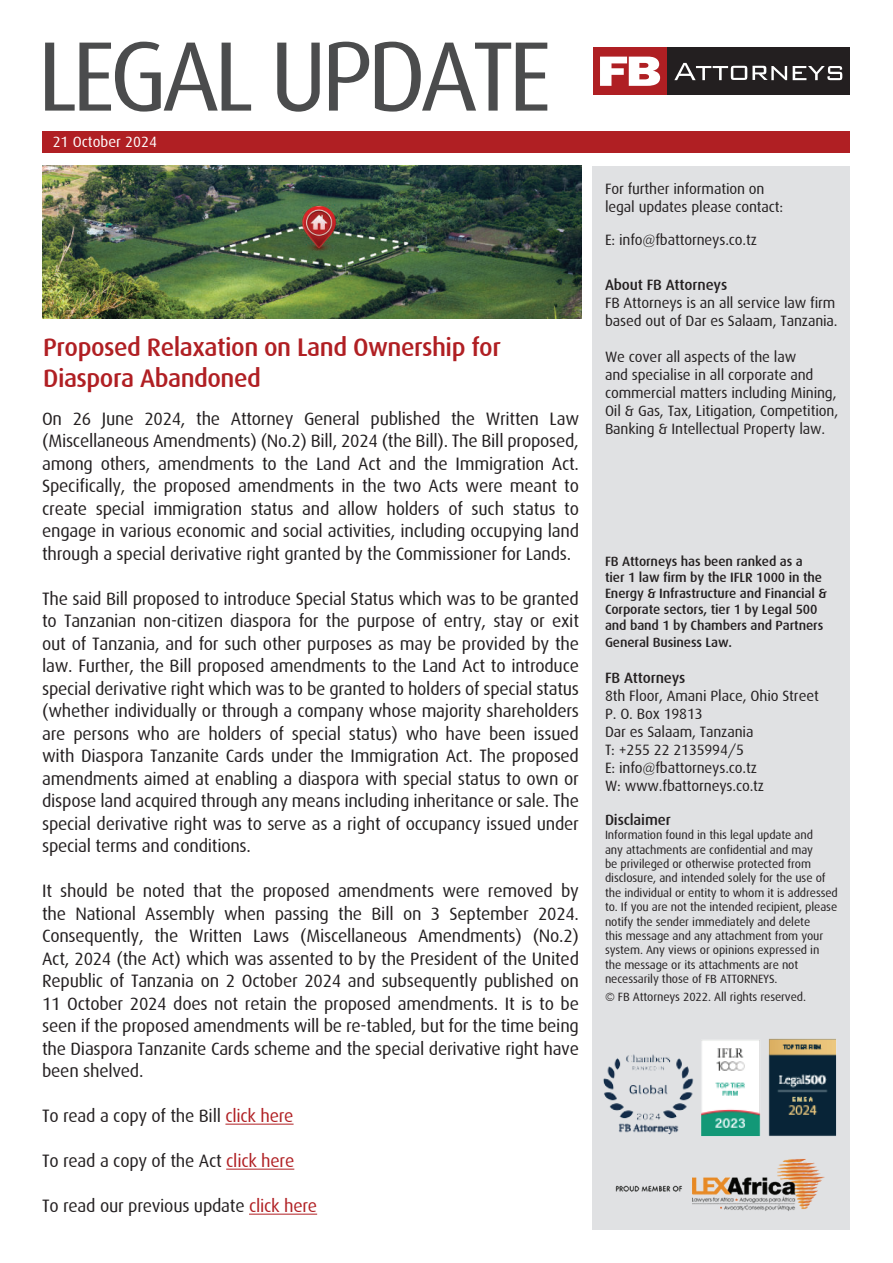
<style>
.page{position:relative;width:893px;height:1263px;background:#fff}
.page>*{position:absolute;margin:0;border:0;box-sizing:border-box;transform-origin:0 0}
.t1{font:98.85px "Dax";letter-spacing:-.06em;color:#4b4c4d}
.t2{font:500 25.5px/30.6px "Dax";letter-spacing:-.02em;color:#b01f23}
.t3{font:18px/22.5px "Dax";letter-spacing:-.015em;color:#231f20;text-align:justify}
.t4{font:15px/18px "Dax";letter-spacing:-.01em;color:#231f20}
.t5{font:500 15px "Dax";letter-spacing:-.01em;color:#231f20}
.t6{font:15px "Dax";color:#fff}
.t7{font:500 13.5px/16.2px "Dax";letter-spacing:-.01em;color:#231f20}
.t8{font:12px/14.4px "Dax";letter-spacing:-.01em;color:#231f20}
.s1{color:#b01f23}
</style>
<div class="page">
<div style="left:593px;top:166px;width:257px;height:1063px;background:#e0e1e3"></div>
<div style="left:666px;top:47px;width:184px;height:48px;background:#231f20"></div>
<div style="left:593px;top:47px;width:74px;height:48px;background:#af1f23"></div>
<svg style="left:600px;top:57px;width:60px;height:29px"></svg>
<svg style="left:674px;top:63px;width:113px;height:17px"></svg>
<svg style="left:793px;top:66px;width:49px;height:14px"></svg>
<div style="left:43px;top:131px;width:807px;height:22px;background:#b01f23"></div>
<img style="left:615px;top:1158px;width:210px;height:53px">
<hr style="left:225px;top:1124px;width:69px;height:1px;background:#b01f23">
<hr style="left:226px;top:1169px;width:68px;height:1px;background:#b01f23">
<hr style="left:249px;top:1214px;width:68px;height:1px;background:#b01f23">
<img style="left:43px;top:166px;width:538px;height:153px">
<img style="left:603px;top:1038px;width:234px;height:98px">
<h1 class="t1" style="left:37px;top:32px;width:516px">LEGAL UPDATE</h1>
<p class="t6" style="left:53px;top:135px;width:106px">21 October 2024</p>
<h2 class="t2" style="left:43px;top:334px;width:459px">Proposed Relaxation on Land Ownership for<br>Diaspora Abandoned</h2>
<p class="t3" style="left:42px;top:408px;width:538px">On 26 June 2024, the Attorney General published the Written Law (Miscellaneous Amendments) (No.2) Bill, 2024 (the Bill). The Bill proposed, among others, amendments to the Land Act and the Immigration Act.<br>Specifically, the proposed amendments in the two Acts were meant to create special immigration status and allow holders of such status to engage in various economic and social activities, including occupying land through a special derivative right granted by the Commissioner for Lands.</p>
<p class="t3" style="left:42px;top:588px;width:538px">The said Bill proposed to introduce Special Status which was to be granted to Tanzanian non-citizen diaspora for the purpose of entry, stay or exit out of Tanzania, and for such other purposes as may be provided by the law. Further, the Bill proposed amendments to the Land Act to introduce special derivative right which was to be granted to holders of special status (whether individually or through a company whose majority shareholders are persons who are holders of special status) who have been issued with Diaspora Tanzanite Cards under the Immigration Act. The proposed amendments aimed at enabling a diaspora with special status to own or dispose land acquired through any means including inheritance or sale. The special derivative right was to serve as a right of occupancy issued under special terms and conditions.</p>
<p class="t3" style="left:42px;top:881px;width:538px">It should be noted that the proposed amendments were removed by the National Assembly when passing the Bill on 3 September 2024.<br>Consequently, the Written Laws (Miscellaneous Amendments) (No.2)<br>Act, 2024 (the Act) which was assented to by the President of the United Republic of Tanzania on 2 October 2024 and subsequently published on 11 October 2024 does not retain the proposed amendments. It is to be seen if the proposed amendments will be re-tabled, but for the time being the Diaspora Tanzanite Cards scheme and the special derivative right have been shelved.</p>
<p class="t3" style="left:42px;top:1106px;width:253px">To read a copy of the Bill <span class="s1">click here</span></p>
<p class="t3" style="left:42px;top:1151px;width:254px">To read a copy of the Act <span class="s1">click here</span></p>
<p class="t3" style="left:42px;top:1196px;width:276px">To read our previous update <span class="s1">click here</span></p>
<p class="t4" style="left:605px;top:181px;width:180px">For further information on legal updates please contact:</p>
<p class="t4" style="left:605px;top:232px;width:154px">E: info@fbattorneys.co.tz</p>
<p class="t5" style="left:605px;top:278px;width:124px">About FB Attorneys</p>
<p class="t4" style="left:605px;top:295px;width:234px">FB Attorneys is an all service law firm based out of Dar es Salaam, Tanzania.</p>
<p class="t4" style="left:605px;top:349px;width:235px">We cover all aspects of the law<br>and specialise in all corporate and commercial matters including Mining, Oil &amp; Gas, Tax, Litigation, Competition, Banking &amp; Intellectual Property law.</p>
<p class="t7" style="left:605px;top:554px;width:223px">FB Attorneys has been ranked as a<br>tier 1 law firm by the IFLR 1000 in the Energy &amp; Infrastructure and Financial &amp; Corporate sectors, tier 1 by Legal 500 and band 1 by Chambers and Partners General Business Law.</p>
<p class="t5" style="left:605px;top:671px;width:82px">FB Attorneys</p>
<p class="t4" style="left:605px;top:687px;width:215px">8th Floor, Amani Place, Ohio Street<br>P. O. Box 19813<br>Dar es Salaam, Tanzania<br>T: +255 22 2135994/5<br>E: info@fbattorneys.co.tz<br>W: www.fbattorneys.co.tz</p>
<p class="t5" style="left:605px;top:813px;width:67px">Disclaimer</p>
<p class="t8" style="left:605px;top:828px;width:234px">Information found in this legal update and<br>any attachments are confidential and may<br>be privileged or otherwise protected from disclosure, and intended solely for the use of the individual or entity to whom it is addressed to. If you are not the intended recipient, please notify the sender immediately and delete<br>this message and any attachment from your system. Any views or opinions expressed in the message or its attachments are not necessarily those of FB ATTORNEYS.</p>
<p class="t8" style="left:605px;top:990px;width:203px">© FB Attorneys 2022. All rights reserved.</p>
</div>
